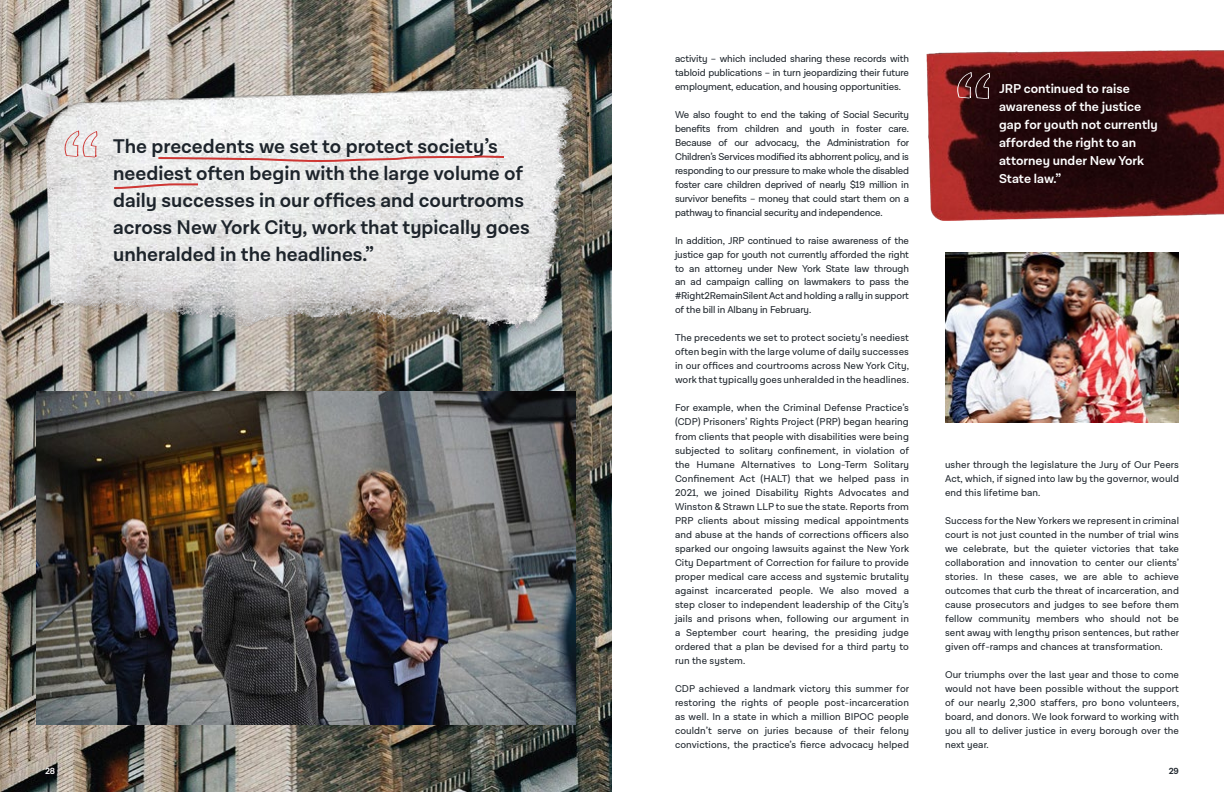
<style>
.page{position:relative;width:1224px;height:792px;background:#fff}
.page>*{position:absolute;margin:0;border:0;box-sizing:border-box;transform-origin:0 0}
.t1{font:600 20px/27px "Lota Grotesque Alt 3";color:#1d242b}
.t2{font:600 13px/18px "Lota Grotesque Alt 3";color:#fff}
.t3{font:10px/14px "Lota Grotesque Alt 3";letter-spacing:.01em;color:#1d242b;text-align:justify}
.t4{font:600 9px "Lota Grotesque Alt 3";color:#1d242b}
.t5{font:600 9px "Lota Grotesque Alt 3";color:#fff}
</style>
<div class="page">
<img style="left:945px;top:252px;width:234px;height:171px">
<img style="left:0;top:0;width:612px;height:792px">
<img style="left:36px;top:392px;width:540px;height:332px">
<img style="left:45px;top:84px;width:531px;height:249px">
<img style="left:927px;top:50px;width:297px;height:170px">
<svg style="left:957px;top:72px;width:33px;height:27px"></svg>
<svg style="left:65px;top:130px;width:32px;height:27px"></svg>
<svg style="left:156px;top:155px;width:350px;height:8px"></svg>
<svg style="left:112px;top:182px;width:88px;height:8px"></svg>
<h1 class="t1" style="left:113px;top:133px;width:418px">The precedents we set to protect society’s neediest often begin with the large volume of daily successes in our offices and courtrooms across New York City, work that typically goes unheralded in the headlines.”</h1>
<p class="t5" style="left:45px;top:766px;width:12px">28</p>
<p class="t3" style="left:675px;top:51px;width:236px">activity – which included sharing these records with tabloid publications – in turn jeopardizing their future employment, education, and housing opportunities.</p>
<p class="t3" style="left:675px;top:107px;width:236px">We also fought to end the taking of Social Security benefits from children and youth in foster care.<br>Because of our advocacy, the Administration for Children’s Services modified its abhorrent policy, and is responding to our pressure to make whole the disabled foster care children deprived of nearly $19 million in survivor benefits – money that could start them on a pathway to financial security and independence.</p>
<p class="t3" style="left:675px;top:233px;width:236px">In addition, JRP continued to raise awareness of the justice gap for youth not currently afforded the right to an attorney under New York State law through an ad campaign calling on lawmakers to pass the #Right2RemainSilent Act and holding a rally in support of the bill in Albany in February.</p>
<p class="t3" style="left:675px;top:331px;width:236px">The precedents we set to protect society’s neediest often begin with the large volume of daily successes in our offices and courtrooms across New York City, work that typically goes unheralded in the headlines.</p>
<p class="t3" style="left:675px;top:401px;width:236px">For example, when the Criminal Defense Practice’s (CDP) Prisoners’ Rights Project (PRP) began hearing from clients that people with disabilities were being subjected to solitary confinement, in violation of the Humane Alternatives to Long-Term Solitary Confinement Act (HALT) that we helped pass in 2021, we joined Disability Rights Advocates and Winston &amp; Strawn LLP to sue the state. Reports from PRP clients about missing medical appointments and abuse at the hands of corrections officers also sparked our ongoing lawsuits against the New York City Department of Correction for failure to provide proper medical care access and systemic brutality against incarcerated people. We also moved a step closer to independent leadership of the City’s jails and prisons when, following our argument in a September court hearing, the presiding judge ordered that a plan be devised for a third party to run the system.</p>
<p class="t3" style="left:675px;top:681px;width:236px">CDP achieved a landmark victory this summer for restoring the rights of people post-incarceration as well. In a state in which a million BIPOC people couldn’t serve on juries because of their felony convictions, the practice’s fierce advocacy helped</p>
<h2 class="t2" style="left:999px;top:80px;width:160px">JRP continued to raise awareness of the justice gap for youth not currently afforded the right to an attorney under New York<br>State law.”</h2>
<p class="t3" style="left:945px;top:457px;width:236px">usher through the legislature the Jury of Our Peers Act, which, if signed into law by the governor, would end this lifetime ban.</p>
<p class="t3" style="left:945px;top:513px;width:236px">Success for the New Yorkers we represent in criminal court is not just counted in the number of trial wins we celebrate, but the quieter victories that take collaboration and innovation to center our clients’ stories. In these cases, we are able to achieve outcomes that curb the threat of incarceration, and cause prosecutors and judges to see before them fellow community members who should not be sent away with lengthy prison sentences, but rather given off-ramps and chances at transformation.</p>
<p class="t3" style="left:945px;top:667px;width:236px">Our triumphs over the last year and those to come would not have been possible without the support of our nearly 2,300 staffers, pro bono volunteers, board, and donors. We look forward to working with you all to deliver justice in every borough over the next year.</p>
<p class="t4" style="left:1169px;top:765px;width:12px">29</p>
</div>
